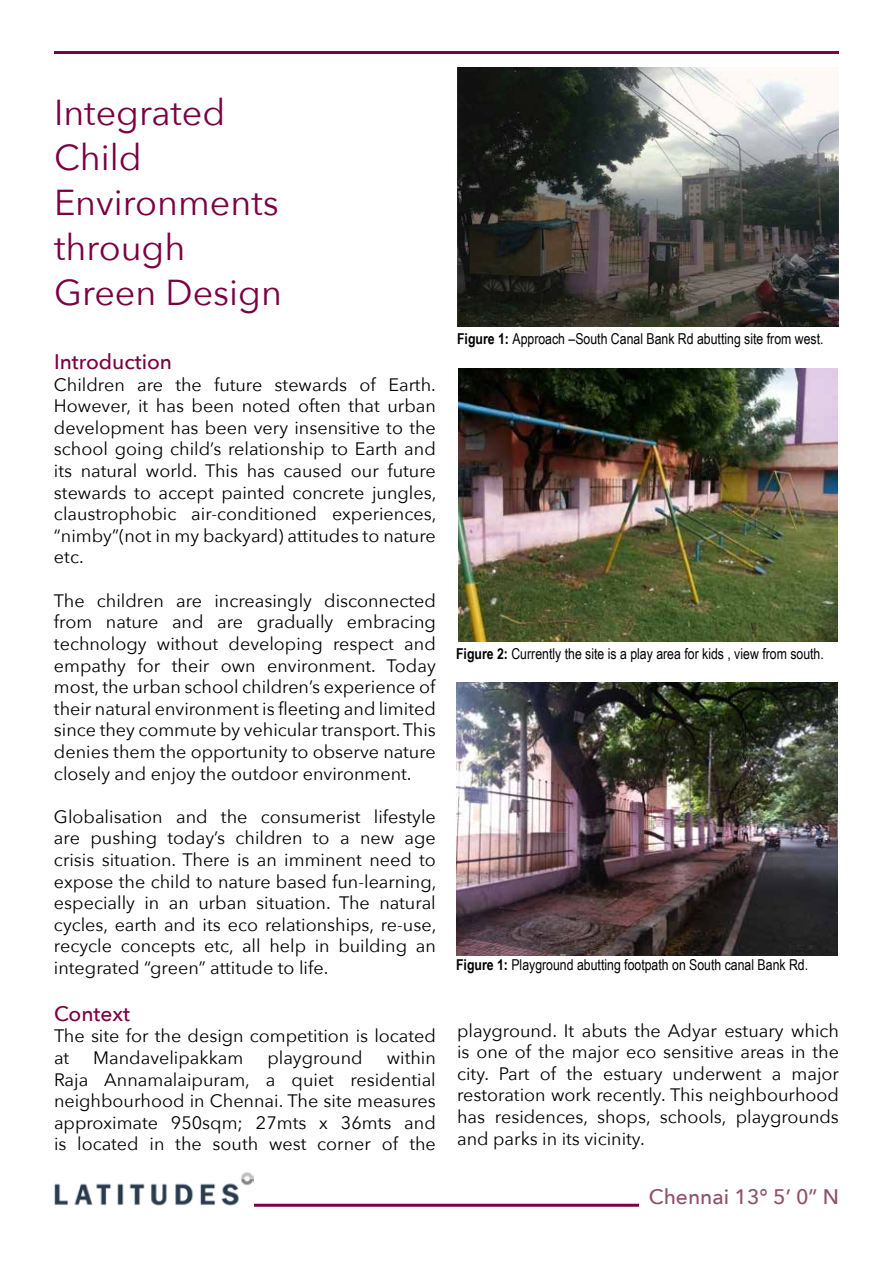
<style>
.page{position:relative;width:893px;height:1263px;background:#fff}
.page>*{position:absolute;margin:0;border:0;box-sizing:border-box;transform-origin:0 0}
.t1{font:36px/45px "Avenir Next";color:#7b0041}
.t2{font:500 21px "Avenir Next";color:#7b0041}
.t3{font:500 21px "Avenir Next";color:#8f526d}
.t4{font:18px/21.6px "Avenir Next";color:#000;text-align:justify}
.t5{font:15px "Arial Narrow";color:#000}
.s1{font-weight:700}
</style>
<div class="page">
<hr style="left:54px;top:51px;width:785px;height:3px;background:#7b0041">
<hr style="left:54px;top:1204px;width:785px;height:3px;background:#7b0041">
<img style="left:54px;top:1172px;width:199px;height:35px">
<div style="left:640px;top:1183px;width:199px;height:28px;background:#fff"></div>
<img style="left:457px;top:68px;width:382px;height:259px">
<img style="left:458px;top:369px;width:380px;height:273px">
<img style="left:456px;top:683px;width:382px;height:273px">
<h1 class="t1" style="left:54px;top:88px;width:229px">Integrated<br>Child<br>Environments through<br>Green Design</h1>
<p class="t2" style="left:54px;top:344px;width:120px">Introduction</p>
<p class="t4" style="left:54px;top:373px;width:384px">Children are the future stewards of Earth.<br>However, it has been noted often that urban development has been very insensitive to the school going child’s relationship to Earth and its natural world. This has caused our future stewards to accept painted concrete jungles, claustrophobic air-conditioned experiences, “nimby”(not in my backyard) attitudes to nature etc.</p>
<p class="t4" style="left:54px;top:589px;width:383px">The children are increasingly disconnected from nature and are gradually embracing technology without developing respect and empathy for their own environment. Today most, the urban school children’s experience of their natural environment is fleeting and limited since they commute by vehicular transport. This denies them the opportunity to observe nature closely and enjoy the outdoor environment.</p>
<p class="t4" style="left:54px;top:805px;width:384px">Globalisation and the consumerist lifestyle are pushing today’s children to a new age crisis situation. There is an imminent need to expose the child to nature based fun-learning, especially in an urban situation. The natural cycles, earth and its eco relationships, re-use, recycle concepts etc, all help in building an integrated “green” attitude to life.</p>
<p class="t2" style="left:54px;top:995px;width:78px">Context</p>
<p class="t4" style="left:54px;top:1024px;width:383px">The site for the design competition is located at</p>
<p class="t4" style="left:54px;top:1046px;width:383px;text-indent:333px">within Raja Annamalaipuram, a quiet residential neighbourhood in Chennai. The site measures approximate 950sqm; 27mts x 36mts and is located in the south west corner of the</p>
<p class="t4" style="left:93px;top:1046px;width:152px">Mandavelipakkam</p>
<p class="t4" style="left:267px;top:1046px;width:97px">playground</p>
<p class="t5" style="left:457px;top:327px;width:368px"><span class="s1">Figure 1:</span> Approach –South Canal Bank Rd abutting site from west.</p>
<p class="t5" style="left:456px;top:642px;width:369px"><span class="s1">Figure 2:</span> Currently the site is a play area for kids , view from south.</p>
<p class="t5" style="left:456px;top:953px;width:354px"><span class="s1">Figure 1:</span> Playground abutting footpath on South canal Bank Rd.</p>
<p class="t4" style="left:457px;top:1019px;width:383px">playground. It abuts the Adyar estuary which is one of the major eco sensitive areas in the city. Part of the estuary underwent a major restoration work recently. This neighbourhood has residences, shops, schools, playgrounds and parks in its vicinity.</p>
<p class="t3" style="left:649px;top:1178px;width:192px">Chennai 13° 5’ 0” N</p>
</div>
